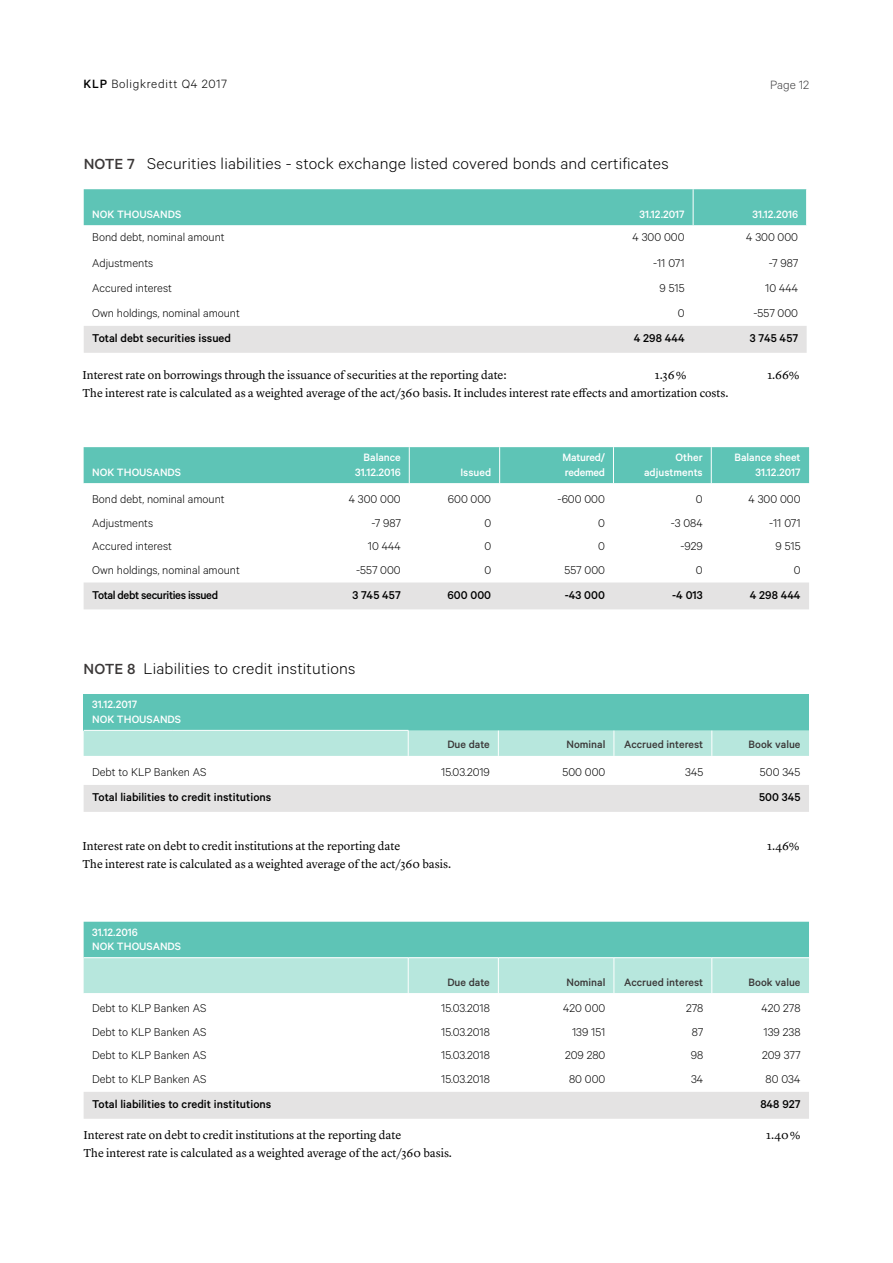
<style>
.page{position:relative;width:893px;height:1263px;background:#fff}
.page>*{position:absolute;margin:0;border:0;box-sizing:border-box;transform-origin:0 0}
.t1{font:300 17.55px "Calibre";letter-spacing:.01em;color:#000;scale:1.04 1}
.t2{font:300 13.5px "Calibre";letter-spacing:.05em;color:#000}
.t3{font:300 13.5px "Calibre";color:#414042}
.t4{font:300 12.75px "Calibre";color:#000}
.t5{font:500 12.75px "Calibre";color:#000}
.t6{font:500 12.75px "Calibre";letter-spacing:-.03em;color:#000}
.t7{font:12px "Lyon Text";color:#000}
.t8{font:500 12px/14.4px "Calibre";color:#fff;text-align:right}
.t9{font:500 12px "Calibre";color:#3b3838}
.t10{font:500 12px/14.4px "Calibre";letter-spacing:-.02em;color:#fff}
.s1{font-weight:500}
.s2{font-weight:500;font-size:16.5px;color:#3b3838}
</style>
<div class="page">
<div style="left:84px;top:189px;width:722px;height:36px;background:#5ec4b6"></div>
<div style="left:84px;top:326px;width:723px;height:27px;background:#e4e3e3"></div>
<hr style="left:693px;top:189px;width:1px;height:36px;background:#fff">
<div style="left:84px;top:694px;width:725px;height:36px;background:#5ec4b6"></div>
<div style="left:84px;top:785px;width:725px;height:27px;background:#e4e3e3"></div>
<div style="left:84px;top:730px;width:725px;height:26px;background:#b7e7dd"></div>
<hr style="left:84px;top:730px;width:89px;height:1px;background:#fff">
<hr style="left:173px;top:730px;width:235px;height:1px;background:#fff">
<div style="left:84px;top:447px;width:725px;height:37px;background:#5ec4b6"></div>
<div style="left:84px;top:582px;width:725px;height:27px;background:#e4e3e3"></div>
<hr style="left:409px;top:447px;width:1px;height:36px;background:#fff">
<hr style="left:499px;top:447px;width:1px;height:36px;background:#fff">
<hr style="left:613px;top:447px;width:1px;height:36px;background:#fff">
<hr style="left:711px;top:447px;width:1px;height:36px;background:#fff">
<svg style="left:84px;top:922px;width:725px;height:71px;background:#8ad5c9"></svg>
<div style="left:84px;top:1092px;width:725px;height:27px;background:#e4e3e3"></div>
<hr style="left:84px;top:957px;width:324px;height:1px;background:#fff">
<hr style="left:408px;top:957px;width:90px;height:1px;background:#fff">
<hr style="left:408px;top:958px;width:1px;height:35px;background:#fff">
<hr style="left:498px;top:957px;width:116px;height:1px;background:#fff">
<hr style="left:498px;top:958px;width:1px;height:35px;background:#fff">
<hr style="left:614px;top:958px;width:1px;height:35px;background:#fff">
<hr style="left:712px;top:958px;width:1px;height:35px;background:#fff">
<hr style="left:614px;top:957px;width:98px;height:1px;background:#fff">
<hr style="left:712px;top:957px;width:97px;height:1px;background:#fff">
<p class="t2" style="left:84px;top:76px;width:145px"><span class="s1">KLP</span> Boligkreditt Q4 2017</p>
<p class="t3" style="left:770px;top:77px;width:41px">Page 12</p>
<h1 class="t1" style="left:84px;top:153px;width:564px"><span class="s2">NOTE 7</span> Securities liabilities - stock exchange listed covered bonds and certificates</h1>
<p class="t8" style="left:92px;top:206px;width:91px">NOK THOUSANDS</p>
<p class="t8" style="left:640px;top:206px;width:47px">31.12.2017</p>
<p class="t8" style="left:752px;top:206px;width:47px">31.12.2016</p>
<p class="t4" style="left:92px;top:229px;width:134px">Bond debt, nominal amount</p>
<p class="t4" style="left:633px;top:229px;width:53px">4 300 000</p>
<p class="t4" style="left:746px;top:229px;width:53px">4 300 000</p>
<p class="t4" style="left:92px;top:255px;width:62px">Adjustments</p>
<p class="t4" style="left:653px;top:255px;width:33px">-11 071</p>
<p class="t4" style="left:769px;top:255px;width:31px">-7 987</p>
<p class="t4" style="left:92px;top:281px;width:81px">Accured interest</p>
<p class="t4" style="left:659px;top:281px;width:27px">9 515</p>
<p class="t4" style="left:765px;top:281px;width:34px">10 444</p>
<p class="t4" style="left:92px;top:306px;width:149px">Own holdings, nominal amount</p>
<p class="t4" style="left:678px;top:306px;width:8px">0</p>
<p class="t4" style="left:753px;top:306px;width:46px">-557 000</p>
<p class="t5" style="left:92px;top:331px;width:140px">Total debt securities issued</p>
<p class="t5" style="left:634px;top:331px;width:52px">4 298 444</p>
<p class="t5" style="left:750px;top:331px;width:50px">3 745 457</p>
<p class="t7" style="left:83px;top:366px;width:426px">Interest rate on borrowings through the issuance of securities at the reporting date:</p>
<p class="t7" style="left:655px;top:366px;width:33px">1.36 %</p>
<p class="t7" style="left:767px;top:366px;width:34px">1.66%</p>
<p class="t7" style="left:83px;top:384px;width:647px">The interest rate is calculated as a weighted average of the act/360 basis. It includes interest rate effects and amortization costs.</p>
<p class="t8" style="left:92px;top:464px;width:91px">NOK THOUSANDS</p>
<p class="t8" style="left:355px;top:450px;width:47px">Balance<br>31.12.2016</p>
<p class="t8" style="left:460px;top:464px;width:32px">Issued</p>
<p class="t10" style="left:562px;top:450px;width:44px">Matured/ redemed</p>
<p class="t8" style="left:644px;top:450px;width:60px">Other adjustments</p>
<p class="t8" style="left:734px;top:450px;width:68px">Balance sheet<br>31.12.2017</p>
<p class="t4" style="left:92px;top:492px;width:134px">Bond debt, nominal amount</p>
<p class="t4" style="left:349px;top:492px;width:53px">4 300 000</p>
<p class="t4" style="left:448px;top:492px;width:45px">600 000</p>
<p class="t4" style="left:557px;top:492px;width:49px">-600 000</p>
<p class="t4" style="left:696px;top:492px;width:8px">0</p>
<p class="t4" style="left:749px;top:492px;width:53px">4 300 000</p>
<p class="t4" style="left:92px;top:515px;width:62px">Adjustments</p>
<p class="t4" style="left:372px;top:515px;width:31px">-7 987</p>
<p class="t4" style="left:484px;top:515px;width:8px">0</p>
<p class="t4" style="left:598px;top:515px;width:8px">0</p>
<p class="t4" style="left:671px;top:515px;width:34px">-3 084</p>
<p class="t4" style="left:769px;top:515px;width:33px">-11 071</p>
<p class="t4" style="left:92px;top:539px;width:81px">Accured interest</p>
<p class="t4" style="left:368px;top:539px;width:34px">10 444</p>
<p class="t4" style="left:484px;top:539px;width:8px">0</p>
<p class="t4" style="left:598px;top:539px;width:8px">0</p>
<p class="t4" style="left:680px;top:539px;width:24px">-929</p>
<p class="t4" style="left:775px;top:539px;width:27px">9 515</p>
<p class="t4" style="left:92px;top:562px;width:149px">Own holdings, nominal amount</p>
<p class="t4" style="left:356px;top:562px;width:46px">-557 000</p>
<p class="t4" style="left:484px;top:562px;width:8px">0</p>
<p class="t4" style="left:564px;top:562px;width:42px">557 000</p>
<p class="t4" style="left:696px;top:562px;width:8px">0</p>
<p class="t4" style="left:794px;top:562px;width:8px">0</p>
<p class="t6" style="left:92px;top:587px;width:127px">Total debt securities issued</p>
<p class="t5" style="left:352px;top:587px;width:50px">3 745 457</p>
<p class="t5" style="left:447px;top:587px;width:45px">600 000</p>
<p class="t5" style="left:565px;top:587px;width:42px">-43 000</p>
<p class="t5" style="left:672px;top:587px;width:32px">-4 013</p>
<p class="t5" style="left:750px;top:587px;width:52px">4 298 444</p>
<h1 class="t1" style="left:84px;top:658px;width:263px"><span class="s2">NOTE 8</span> Liabilities to credit institutions</h1>
<p class="t8" style="left:92px;top:697px;width:91px;text-align:left">31.12.2017<br>NOK THOUSANDS</p>
<p class="t9" style="left:447px;top:737px;width:44px">Due date</p>
<p class="t9" style="left:567px;top:737px;width:40px">Nominal</p>
<p class="t9" style="left:624px;top:737px;width:81px">Accrued interest</p>
<p class="t9" style="left:749px;top:737px;width:53px">Book value</p>
<p class="t4" style="left:92px;top:765px;width:116px">Debt to KLP Banken AS</p>
<p class="t4" style="left:441px;top:765px;width:50px">15.03.2019</p>
<p class="t4" style="left:563px;top:765px;width:44px">500 000</p>
<p class="t4" style="left:685px;top:765px;width:20px">345</p>
<p class="t4" style="left:760px;top:765px;width:42px">500 345</p>
<p class="t5" style="left:92px;top:790px;width:181px">Total liabilities to credit institutions</p>
<p class="t5" style="left:759px;top:790px;width:43px">500 345</p>
<p class="t7" style="left:83px;top:837px;width:319px">Interest rate on debt to credit institutions at the reporting date</p>
<p class="t7" style="left:767px;top:837px;width:34px">1.46%</p>
<p class="t7" style="left:83px;top:854px;width:370px">The interest rate is calculated as a weighted average of the act/360 basis.</p>
<p class="t8" style="left:92px;top:924px;width:91px;text-align:left">31.12.2016<br>NOK THOUSANDS</p>
<p class="t9" style="left:447px;top:975px;width:44px">Due date</p>
<p class="t9" style="left:567px;top:975px;width:40px">Nominal</p>
<p class="t9" style="left:624px;top:975px;width:81px">Accrued interest</p>
<p class="t9" style="left:749px;top:975px;width:53px">Book value</p>
<p class="t4" style="left:92px;top:1001px;width:116px">Debt to KLP Banken AS</p>
<p class="t4" style="left:441px;top:1001px;width:50px">15.03.2018</p>
<p class="t4" style="left:563px;top:1001px;width:44px">420 000</p>
<p class="t4" style="left:686px;top:1001px;width:19px">278</p>
<p class="t4" style="left:762px;top:1001px;width:40px">420 278</p>
<p class="t4" style="left:92px;top:1024px;width:116px">Debt to KLP Banken AS</p>
<p class="t4" style="left:441px;top:1024px;width:50px">15.03.2018</p>
<p class="t4" style="left:572px;top:1024px;width:35px">139 151</p>
<p class="t4" style="left:692px;top:1024px;width:13px">87</p>
<p class="t4" style="left:763px;top:1024px;width:38px">139 238</p>
<p class="t4" style="left:92px;top:1048px;width:116px">Debt to KLP Banken AS</p>
<p class="t4" style="left:441px;top:1048px;width:50px">15.03.2018</p>
<p class="t4" style="left:565px;top:1048px;width:42px">209 280</p>
<p class="t4" style="left:691px;top:1048px;width:14px">98</p>
<p class="t4" style="left:762px;top:1048px;width:40px">209 377</p>
<p class="t4" style="left:92px;top:1071px;width:116px">Debt to KLP Banken AS</p>
<p class="t4" style="left:441px;top:1071px;width:50px">15.03.2018</p>
<p class="t4" style="left:569px;top:1071px;width:38px">80 000</p>
<p class="t4" style="left:691px;top:1071px;width:14px">34</p>
<p class="t4" style="left:766px;top:1071px;width:36px">80 034</p>
<p class="t5" style="left:92px;top:1097px;width:181px">Total liabilities to credit institutions</p>
<p class="t5" style="left:760px;top:1097px;width:42px">848 927</p>
<p class="t7" style="left:84px;top:1126px;width:319px">Interest rate on debt to credit institutions at the reporting date</p>
<p class="t7" style="left:766px;top:1126px;width:36px">1.40 %</p>
<p class="t7" style="left:84px;top:1143px;width:370px">The interest rate is calculated as a weighted average of the act/360 basis.</p>
</div>
